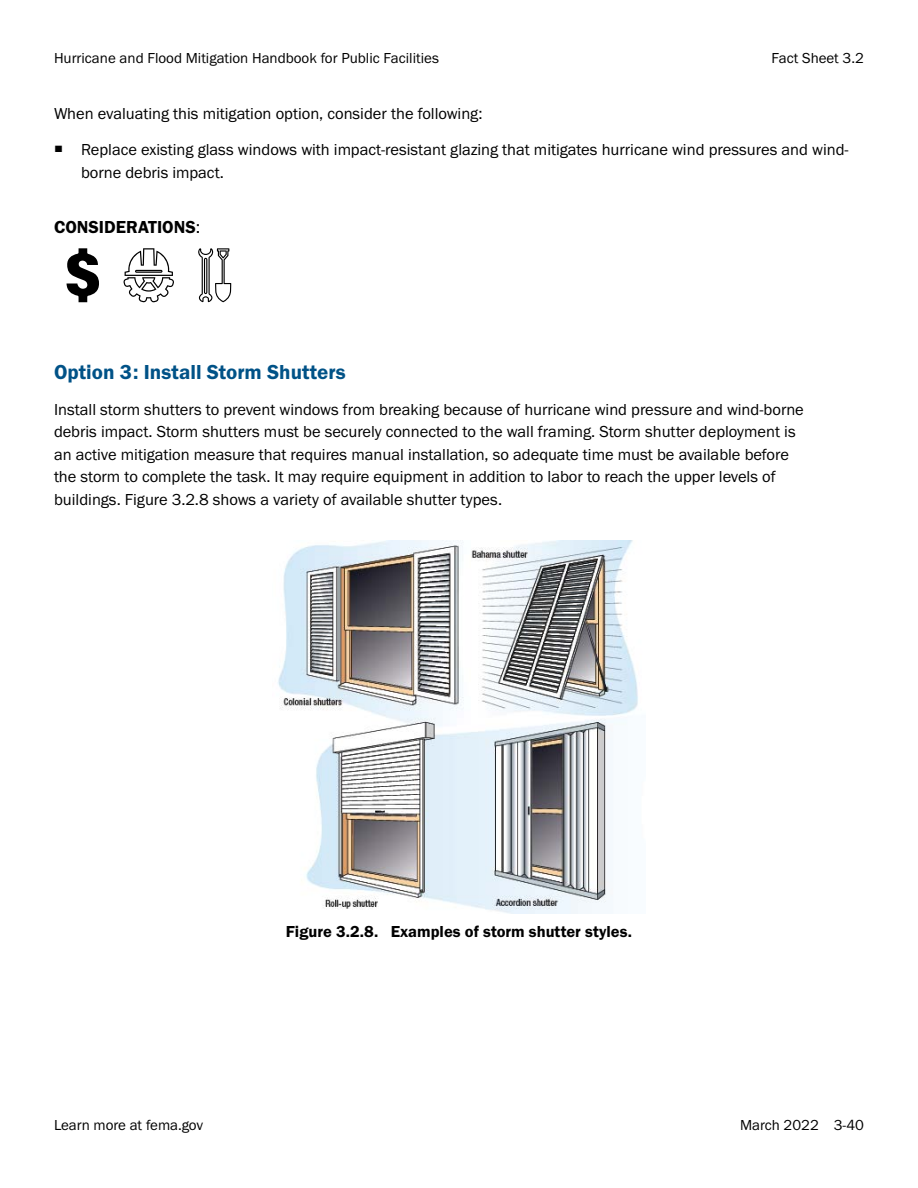
<style>
.page{position:relative;width:918px;height:1188px;background:#fff}
.page>*{position:absolute;margin:0;border:0;box-sizing:border-box;transform-origin:0 0}
.FEMA_Heading_3{font:21px "Franklin Gothic URW Dem";color:#005287}
.FEMA_Heading_3_Consi{font:18px "Franklin Gothic URW Dem";color:#000}
.FEMA_Normal{font:16.5px/22.5px "Franklin Gothic URW Boo";color:#000}
.FEMA_Bullet_-_1{font:16.5px/22.5px "Franklin Gothic URW Boo";color:#000}
.FEMA_Figure_Caption{font:16.5px "Franklin Gothic URW Dem";color:#000}
.t1{font:15px "Franklin Gothic URW Boo";color:#000}
.s1{font-family:"Franklin Gothic URW Boo"}
</style>
<div class="page">
<svg style="left:67px;top:248px;width:32px;height:54px"></svg>
<svg style="left:123px;top:248px;width:51px;height:55px"></svg>
<svg style="left:198px;top:248px;width:33px;height:54px"></svg>
<img style="left:278px;top:541px;width:360px;height:372px">
<p class="t1" style="left:54px;top:49px;width:386px">Hurricane and Flood Mitigation Handbook for Public Facilities</p>
<p class="t1" style="left:772px;top:49px;width:94px">Fact Sheet 3.2</p>
<p class="FEMA_Normal" style="left:54px;top:102px;width:430px">When evaluating this mitigation option, consider the following:</p>
<p class="FEMA_Bullet_-_1" style="left:81px;top:138px;width:769px;text-indent:-27px"><sup>■</sup> Replace existing glass windows with impact-resistant glazing that mitigates hurricane wind pressures and wind&shy;borne debris impact.</p>
<p class="FEMA_Heading_3_Consi" style="left:54px;top:216px;width:148px">CONSIDERATIONS<span class="s1">:</span></p>
<p class="FEMA_Heading_3" style="left:54px;top:359px;width:293px">Option 3: Install Storm Shutters</p>
<p class="FEMA_Normal" style="left:54px;top:398px;width:751px">Install storm shutters to prevent windows from breaking because of hurricane wind pressure and wind-borne debris impact. Storm shutters must be securely connected to the wall framing. Storm shutter deployment is an active mitigation measure that requires manual installation, so adequate time must be available before the storm to complete the task. It may require equipment in addition to labor to reach the upper levels of buildings. Figure 3.2.8 shows a variety of available shutter types.</p>
<p class="FEMA_Figure_Caption" style="left:286px;top:921px;width:348px">Figure 3.2.8. Examples of storm shutter styles.</p>
<p class="t1" style="left:54px;top:1116px;width:151px">Learn more at fema.gov</p>
<p class="t1" style="left:740px;top:1116px;width:125px">March 2022 3-40</p>
</div>
